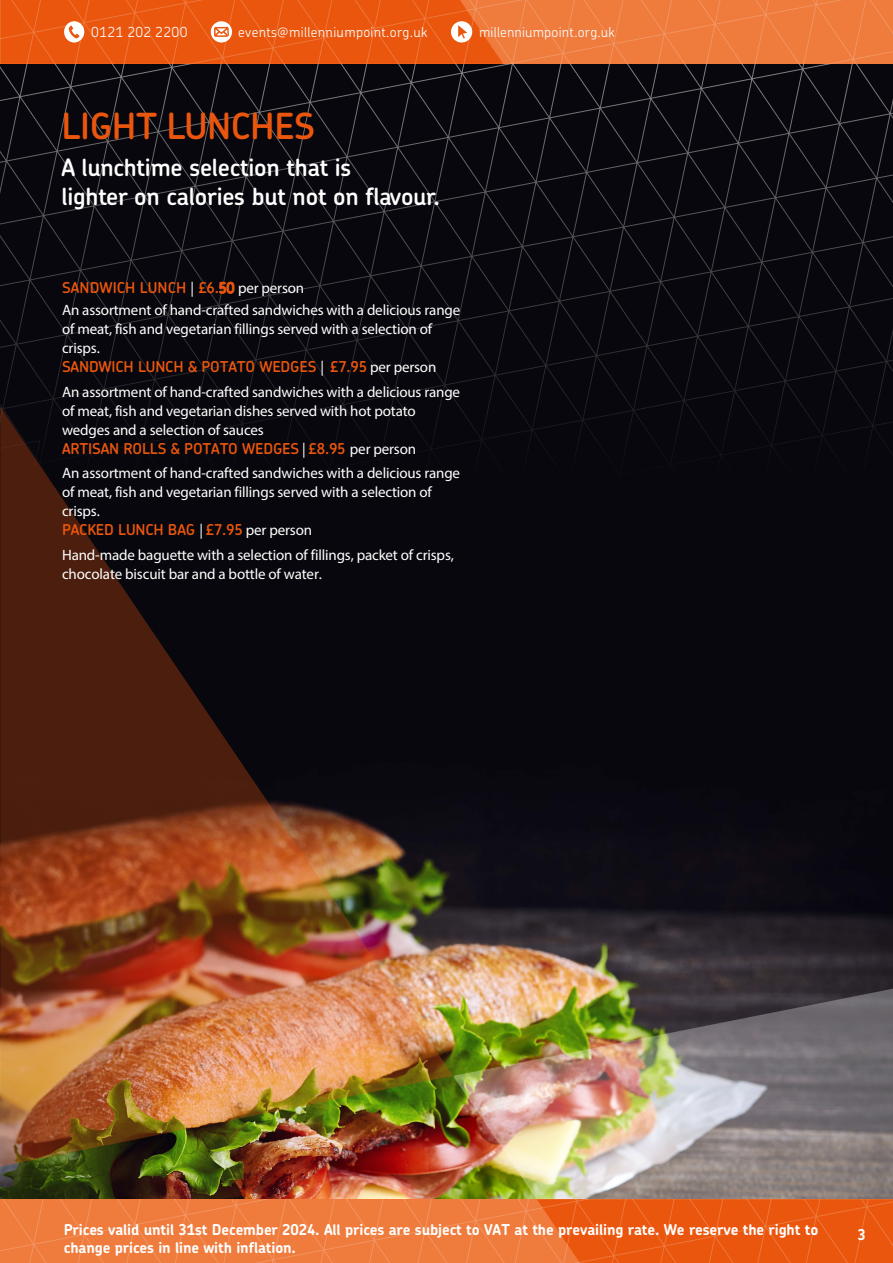
<style>
.page{position:relative;width:893px;height:1263px;background:#fff}
.page>*{position:absolute;margin:0;border:0;box-sizing:border-box;transform-origin:0 0}
.t1{font:600 36px "Chevin Pro";letter-spacing:-.01em;color:#ea560d}
.t2{font:600 24px/28.8px "Chevin Pro";letter-spacing:-.01em;color:#fff}
.t3{font:15px/19px "Myriad Pro";letter-spacing:-.01em;color:#fff}
.t4{font:600 15px "Chevin Pro";letter-spacing:-.01em;color:#ea560d}
.t5{font:700 15px/18px "Chevin Pro";letter-spacing:-.01em;color:#fff}
.t6{font:300 13.8px "Chevin Pro";letter-spacing:.025em;color:#fff}
.s1{font-family:"Myriad Pro";font-weight:400;color:#fff}
</style>
<div class="page">
<img style="left:0;top:490px;width:893px;height:709px">
<img style="left:453px;top:986px;width:440px;height:213px">
<img style="left:0;top:490px;width:453px;height:676px">
<svg style="left:0;top:1199px;width:893px;height:64px;background:#ed6e2c"></svg>
<svg style="left:0;top:0;width:893px;height:490px;background:#291713"></svg>
<p class="t6" style="left:91px;top:23px;width:98px">0121 202 2200</p>
<p class="t6" style="left:238px;top:23px;width:191px">events@millenniumpoint.org.uk</p>
<p class="t6" style="left:479px;top:23px;width:137px">millenniumpoint.org.uk</p>
<h1 class="t1" style="left:61px;top:102px;width:255px">LIGHT LUNCHES</h1>
<h2 class="t2" style="left:61px;top:153px;width:380px">A lunchtime selection that is<br>lighter on calories but not on flavour.</h2>
<p class="t4" style="left:62px;top:278px;width:244px">SANDWICH LUNCH <span class="s1">|</span> £6.50 <span class="s1">per person</span></p>
<p class="t3" style="left:62px;top:301px;width:400px">An assortment of hand-crafted sandwiches with a delicious range of meat, fish and vegetarian fillings served with a selection of crisps.</p>
<p class="t4" style="left:62px;top:356px;width:376px">SANDWICH LUNCH &amp; POTATO WEDGES <span class="s1">|</span> £7.95 <span class="s1">per person</span></p>
<p class="t3" style="left:62px;top:382px;width:400px">An assortment of hand-crafted sandwiches with a delicious range of meat, fish and vegetarian dishes served with hot potato wedges and a selection of sauces</p>
<p class="t4" style="left:62px;top:438px;width:356px">ARTISAN ROLLS &amp; POTATO WEDGES <span class="s1">|</span> £8.95 <span class="s1">per person</span></p>
<p class="t3" style="left:62px;top:463px;width:400px">An assortment of hand-crafted sandwiches with a delicious range of meat, fish and vegetarian fillings served with a selection of crisps.</p>
<p class="t4" style="left:62px;top:520px;width:251px">PACKED LUNCH BAG <span class="s1">|</span> £7.95 <span class="s1">per person</span></p>
<p class="t3" style="left:62px;top:545px;width:393px">Hand-made baguette with a selection of fillings, packet of crisps, chocolate biscuit bar and a bottle of water.</p>
<p class="t5" style="left:64px;top:1221px;width:756px">Prices valid until 31st December 2024. All prices are subject to VAT at the prevailing rate. We reserve the right to change prices in line with inflation.</p>
<p class="t5" style="left:858px;top:1225px;width:10px">3</p>
</div>
